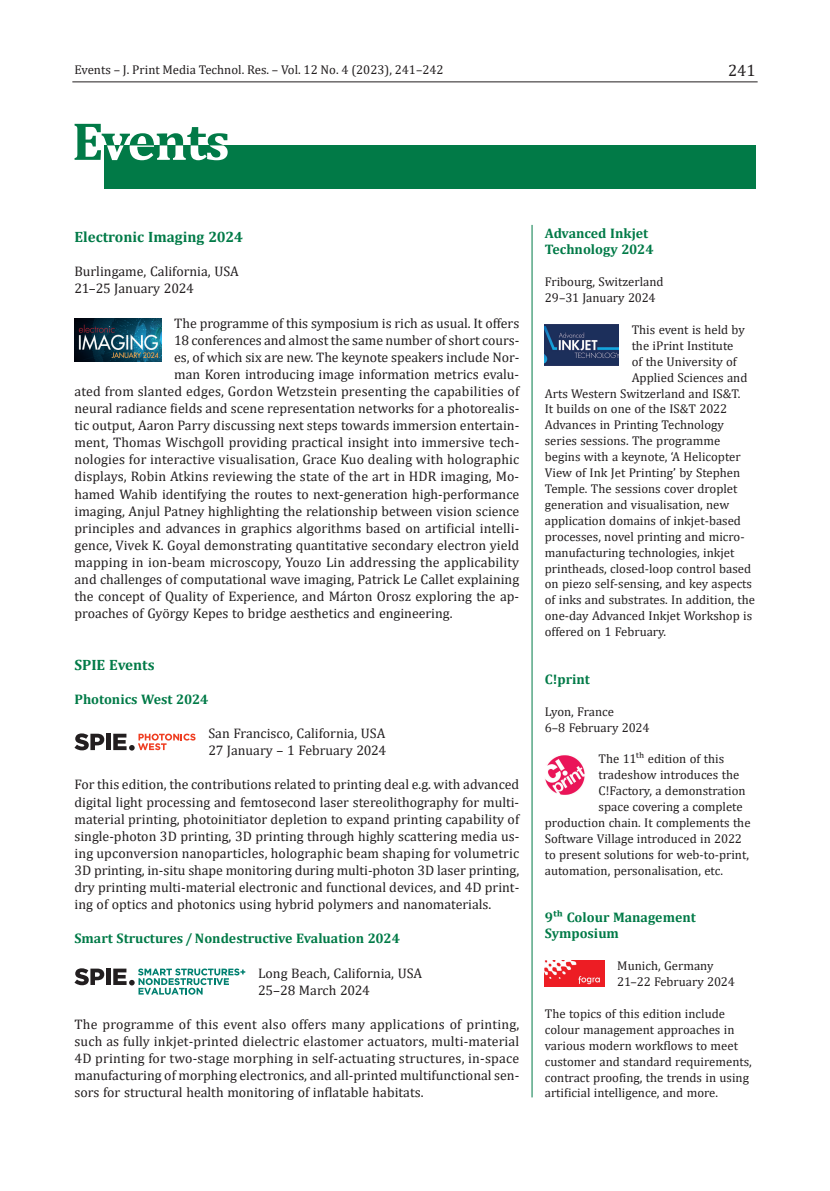
<style>
.page{position:relative;width:830px;height:1191px;background:#fff}
.page>*{position:absolute;margin:0;border:0;box-sizing:border-box;transform-origin:0 0}
.t1{font:16.5px "Cambria";color:#231f20}
.t2{font:700 15px "Cambria";color:#017a47}
.t3{font:13.8px/17.1px "Cambria";color:#231f20}
.t4{font:700 13.8px/15.9px "Cambria";color:#017a47}
.t5{font:12.75px/15.9px "Cambria";color:#231f20}
</style>
<div class="page">
<hr style="left:72px;top:82px;width:685px;height:1px;background:#231f20">
<div style="left:104px;top:145px;width:651px;height:44px;background:#017a47"></div>
<svg style="left:74px;top:124px;width:153px;height:36px"></svg>
<hr style="left:531px;top:225px;width:1px;height:872px;background:#017a47">
<svg style="left:113px;top:968px;width:132px;height:26px"></svg>
<svg style="left:74px;top:968px;width:30px;height:17px"></svg>
<hr style="left:106px;top:968px;width:4px;height:17px;background:#231f20">
<svg style="left:74px;top:733px;width:30px;height:17px"></svg>
<hr style="left:106px;top:733px;width:4px;height:17px;background:#231f20">
<svg style="left:113px;top:733px;width:82px;height:17px"></svg>
<img style="left:545px;top:755px;width:40px;height:40px">
<img style="left:544px;top:325px;width:74px;height:41px">
<img style="left:74px;top:318px;width:87px;height:44px">
<img style="left:544px;top:961px;width:60px;height:25px">
<p class="t5" style="left:74px;top:62px;width:370px">Events – J. Print Media Technol. Res. – Vol. 12 No. 4 (2023), 241–242</p>
<p class="t1" style="left:727px;top:61px;width:29px">241</p>
<p class="t2" style="left:74px;top:226px;width:170px">Electronic Imaging 2024</p>
<p class="t3" style="left:74px;top:263px;width:166px">Burlingame, California, USA<br>21–25 January 2024</p>
<p class="t3" style="left:174px;top:314px;width:346px">The programme of this symposium is rich as usual. It offers</p>
<p class="t3" style="left:174px;top:331px;width:346px">18 conferences and almost the same number of short cours-</p>
<p class="t3" style="left:174px;top:348px;width:346px">es, of which six are new. The keynote speakers include Nor-</p>
<p class="t3" style="left:174px;top:365px;width:346px">man Koren introducing image information metrics evalu-</p>
<p class="t3" style="left:74px;top:382px;width:446px">ated from slanted edges, Gordon Wetzstein presenting the capabilities of</p>
<p class="t3" style="left:74px;top:400px;width:446px">neural radiance fields and scene representation networks for a photorealis-</p>
<p class="t3" style="left:74px;top:417px;width:446px">tic output, Aaron Parry discussing next steps towards immersion entertain-</p>
<p class="t3" style="left:74px;top:434px;width:446px">ment, Thomas Wischgoll providing practical insight into immersive tech-</p>
<p class="t3" style="left:74px;top:451px;width:446px">nologies for interactive visualisation, Grace Kuo dealing with holographic</p>
<p class="t3" style="left:74px;top:468px;width:446px">displays, Robin Atkins reviewing the state of the art in HDR imaging, Mo-</p>
<p class="t3" style="left:74px;top:485px;width:446px">hamed Wahib identifying the routes to next-generation high-performance</p>
<p class="t3" style="left:74px;top:502px;width:446px">imaging, Anjul Patney highlighting the relationship between vision science</p>
<p class="t3" style="left:74px;top:519px;width:446px">principles and advances in graphics algorithms based on artificial intelli-</p>
<p class="t3" style="left:74px;top:536px;width:446px">gence, Vivek K. Goyal demonstrating quantitative secondary electron yield</p>
<p class="t3" style="left:74px;top:553px;width:446px">mapping in ion-beam microscopy, Youzo Lin addressing the applicability</p>
<p class="t3" style="left:74px;top:571px;width:446px">and challenges of computational wave imaging, Patrick Le Callet explaining</p>
<p class="t3" style="left:74px;top:588px;width:446px">the concept of Quality of Experience, and Márton Orosz exploring the ap-</p>
<p class="t3" style="left:74px;top:605px;width:379px">proaches of György Kepes to bridge aesthetics and engineering.</p>
<p class="t2" style="left:74px;top:654px;width:82px">SPIE Events</p>
<p class="t4" style="left:74px;top:691px;width:135px">Photonics West 2024</p>
<p class="t3" style="left:208px;top:725px;width:179px">San Francisco, California, USA<br>27 January – 1 February 2024</p>
<p class="t3" style="left:74px;top:776px;width:446px;text-align:justify">For this edition, the contributions related to printing deal e.g. with advanced digital light processing and femtosecond laser stereolithography for multi&shy;material printing, photoinitiator depletion to expand printing capability of single-photon 3D printing, 3D printing through highly scattering media us&shy;ing upconversion nanoparticles, holographic beam shaping for volumetric 3D printing, in-situ shape monitoring during multi-photon 3D laser printing, dry printing multi-material electronic and functional devices, and 4D print&shy;ing of optics and photonics using hybrid polymers and nanomaterials.</p>
<p class="t4" style="left:74px;top:930px;width:327px">Smart Structures / Nondestructive Evaluation 2024</p>
<p class="t3" style="left:258px;top:964px;width:166px">Long Beach, California, USA<br>25–28 March 2024</p>
<p class="t3" style="left:74px;top:1015px;width:446px;text-align:justify">The programme of this event also offers many applications of printing, such as fully inkjet-printed dielectric elastomer actuators, multi-material 4D printing for two-stage morphing in self-actuating structures, in-space manufacturing of morphing electronics, and all-printed multifunctional sen&shy;sors for structural health monitoring of inflatable habitats.</p>
<p class="t4" style="left:544px;top:225px;width:110px">Advanced Inkjet<br>Technology 2024</p>
<p class="t5" style="left:544px;top:274px;width:120px">Fribourg, Switzerland<br>29–31 January 2024</p>
<p class="t5" style="left:631px;top:321px;width:115px">This event is held by</p>
<p class="t5" style="left:631px;top:337px;width:103px">the iPrint Institute</p>
<p class="t5" style="left:631px;top:353px;width:107px">of the University of</p>
<p class="t5" style="left:631px;top:369px;width:117px">Applied Sciences and</p>
<p class="t5" style="left:544px;top:385px;width:197px">Arts Western Switzerland and IS&amp;T.</p>
<p class="t5" style="left:544px;top:401px;width:184px">It builds on one of the IS&amp;T 2022</p>
<p class="t5" style="left:544px;top:417px;width:180px">Advances in Printing Technology</p>
<p class="t5" style="left:544px;top:433px;width:177px">series sessions. The programme</p>
<p class="t5" style="left:544px;top:449px;width:197px">begins with a keynote, ‘A Helicopter</p>
<p class="t5" style="left:544px;top:465px;width:197px">View of Ink Jet Printing’ by Stephen</p>
<p class="t5" style="left:544px;top:480px;width:194px">Temple. The sessions cover droplet</p>
<p class="t5" style="left:544px;top:496px;width:186px">generation and visualisation, new</p>
<p class="t5" style="left:544px;top:512px;width:198px">application domains of inkjet-based</p>
<p class="t5" style="left:544px;top:528px;width:201px">processes, novel printing and micro-</p>
<p class="t5" style="left:544px;top:544px;width:191px">manufacturing technologies, inkjet</p>
<p class="t5" style="left:544px;top:560px;width:208px">printheads, closed-loop control based</p>
<p class="t5" style="left:544px;top:576px;width:209px">on piezo self-sensing, and key aspects</p>
<p class="t5" style="left:544px;top:592px;width:212px">of inks and substrates. In addition, the</p>
<p class="t5" style="left:544px;top:608px;width:209px">one-day Advanced Inkjet Workshop is</p>
<p class="t5" style="left:544px;top:624px;width:123px">offered on 1 February.</p>
<p class="t4" style="left:544px;top:670px;width:47px">C!print</p>
<p class="t5" style="left:544px;top:703px;width:106px">Lyon, France<br>6–8 February 2024</p>
<p class="t5" style="left:598px;top:751px;width:127px">The 11th edition of this</p>
<p class="t5" style="left:598px;top:767px;width:142px">tradeshow introduces the</p>
<p class="t5" style="left:598px;top:783px;width:148px">C!Factory, a demonstration</p>
<p class="t5" style="left:598px;top:798px;width:145px">space covering a complete</p>
<p class="t5" style="left:544px;top:814px;width:207px">production chain. It complements the</p>
<p class="t5" style="left:544px;top:830px;width:198px">Software Village introduced in 2022</p>
<p class="t5" style="left:544px;top:846px;width:206px">to present solutions for web-to-print,</p>
<p class="t5" style="left:544px;top:862px;width:180px">automation, personalisation, etc.</p>
<p class="t4" style="left:544px;top:909px;width:152px">9th Colour Management<br>Symposium</p>
<p class="t5" style="left:617px;top:957px;width:119px">Munich, Germany<br>21–22 February 2024</p>
<p class="t5" style="left:544px;top:1005px;width:208px">The topics of this edition include colour management approaches in various modern workflows to meet customer and standard requirements, contract proofing, the trends in using artificial intelligence, and more.</p>
</div>
